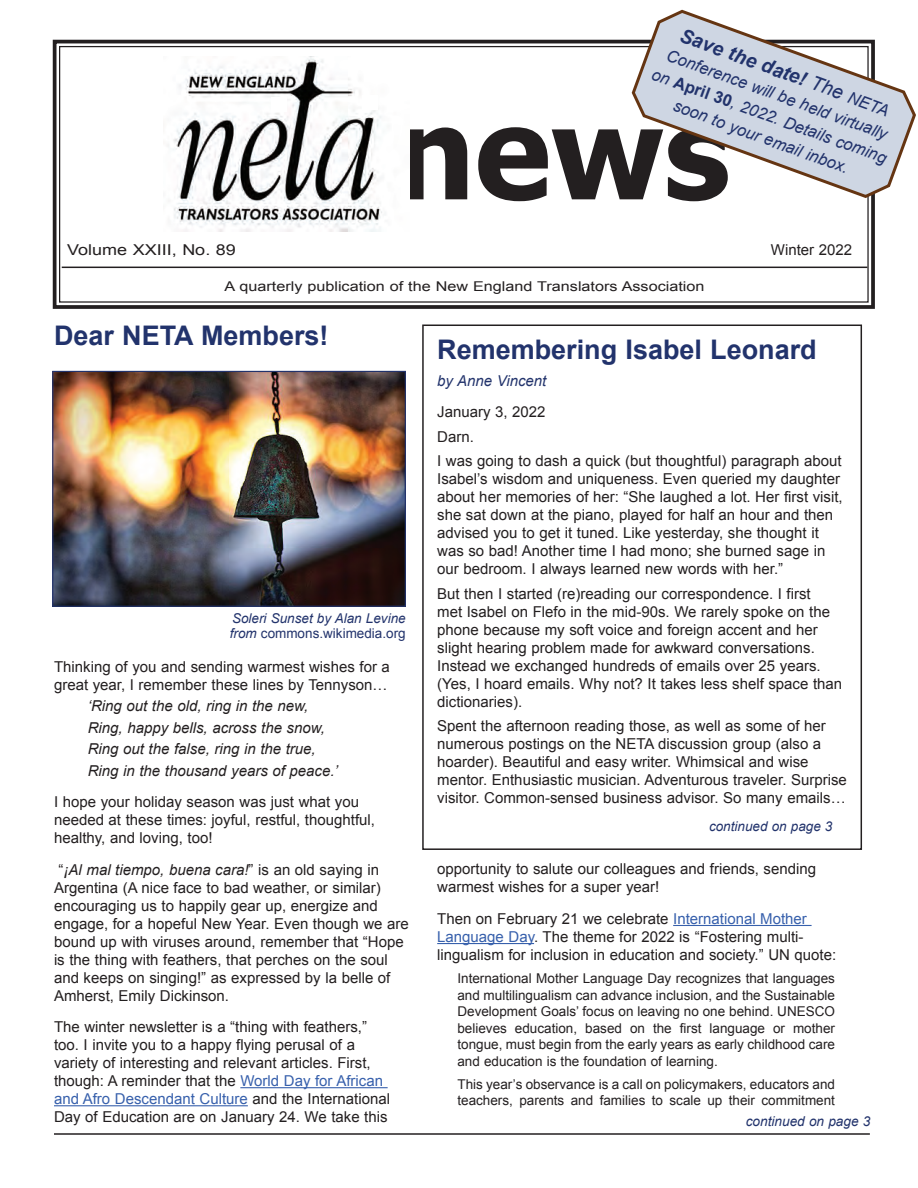
<style>
.page{position:relative;width:918px;height:1188px;background:#fff}
.page>*{position:absolute;margin:0;border:0;box-sizing:border-box;transform-origin:0 0}
.t1{font:700 127.5px "Tahoma";color:#231f20}
.t2{font:700 27px "Arial";color:#22336c}
.t3{font:italic 700 19.5px "Arial";color:#22336c}
.t4{font:italic 16.5px/22.5px "Arial";color:#22336c;text-align:center}
.t5{font:15px/18px "Arial";color:#231f20}
.t6{font:italic 15px/21.5px "Arial";color:#231f20}
.t7{font:15px "Arial";color:#231f20;scale:1.2 1}
.t8{font:italic 15px "Arial";color:#22336c}
.t9{font:italic 13.65px "Arial";color:#22336c}
.t10{font:13.5px/16.5px "Arial";color:#231f20;text-align:justify}
.t11{font:italic 13.5px/15px "Arial";color:#22336c}
.t12{font:13.5px "Arial";color:#231f20;scale:1.2 1}
.s1{font-weight:400}
.s2{font-weight:400;font-size:16.5px}
.s3{font-weight:700;font-style:normal}
.s4{font-style:normal}
.s5{font-style:italic}
.s6{color:#3760ac}
</style>
<div class="page">
<hr style="left:54px;top:1133px;width:816px;height:2px;background:#231f20">
<svg style="left:52px;top:39px;width:823px;height:270px"></svg>
<hr style="left:240px;top:1087px;width:148px;height:1px;background:#3760ac">
<hr style="left:54px;top:1105px;width:194px;height:1px;background:#3760ac">
<hr style="left:673px;top:925px;width:139px;height:1px;background:#3760ac">
<hr style="left:437px;top:943px;width:97px;height:1px;background:#3760ac">
<img style="left:54px;top:373px;width:350px;height:232px">
<div style="left:52px;top:371px;width:354px;height:236px;border:1px solid #22336c"></div>
<div style="left:422px;top:325px;width:440px;height:525px;border:2px solid #231f20"></div>
<svg style="left:630px;top:9px;width:286px;height:191px"></svg>
<h3 class="t3" style="left:685px;top:22px;width:223px;rotate:20deg">Save the date! <span class="s1">The</span> <span class="s2">NETA</span></h3>
<p class="t4" style="left:664px;top:42px;width:250px;rotate:20deg">Conference will be held virtually on <span class="s3">April 30</span>, 2022. Details coming soon to your email inbox.</p>
<h1 class="t1" style="left:393px;top:64px;width:338px">news</h1>
<p class="t7" style="left:67px;top:240px;width:142px">Volume XXIII, No. 89</p>
<p class="t5" style="left:771px;top:241px;width:83px">Winter 2022</p>
<p class="t12" style="left:225px;top:277px;width:401px">A quarterly publication of the New England Translators Association</p>
<h2 class="t2" style="left:54px;top:318px;width:276px">Dear NETA Members!</h2>
<p class="t11" style="left:230px;top:611px;width:177px">Soleri Sunset by Alan Levine from <span class="s4">commons.wikimedia.org</span></p>
<p class="t5" style="left:54px;top:657px;width:337px">Thinking of you and sending warmest wishes for a great year, I remember these lines by Tennyson…</p>
<p class="t6" style="left:88px;top:695px;width:252px">‘Ring out the old, ring in the new, Ring, happy bells, across the snow, Ring out the false, ring in the true, Ring in the thousand years of peace.’</p>
<p class="t5" style="left:54px;top:793px;width:323px">I hope your holiday season was just what you needed at these times: joyful, restful, thoughtful, healthy, and loving, too!</p>
<p class="t5" style="left:54px;top:860px;width:356px;text-indent:5px">“<span class="s5">¡Al mal tiempo, buena cara!</span>” is an old saying in Argentina (A nice face to bad weather, or similar) encouraging us to happily gear up, energize and engage, for a hopeful New Year. Even though we are bound up with viruses around, remember that “Hope is the thing with feathers, that perches on the soul and keeps on singing!” as expressed by la belle of Amherst, Emily Dickinson.</p>
<p class="t5" style="left:54px;top:1018px;width:338px">The winter newsletter is a “thing with feathers,” too. I invite you to a happy flying perusal of a variety of interesting and relevant articles. First, though: A reminder that the <span class="s6">World Day for African and Afro Descendant Culture</span> and the International Day of Education are on January 24. We take this</p>
<h2 class="t2" style="left:437px;top:332px;width:381px">Remembering Isabel Leonard</h2>
<p class="t8" style="left:437px;top:371px;width:111px">by Anne Vincent</p>
<p class="t5" style="left:437px;top:400px;width:406px;line-height:24.5px">January 3, 2022<br>Darn.<br>I was going to dash a quick (but thoughtful) paragraph about</p>
<p class="t5" style="left:437px;top:470px;width:407px">Isabel’s wisdom and uniqueness. Even queried my daughter about her memories of her: “She laughed a lot. Her first visit, she sat down at the piano, played for half an hour and then advised you to get it tuned. Like yesterday, she thought it was so bad! Another time I had mono; she burned sage in our bedroom. I always learned new words with her.”</p>
<p class="t5" style="left:437px;top:585px;width:407px">But then I started (re)reading our correspondence. I first<br>met Isabel on Flefo in the mid-90s. We rarely spoke on the phone because my soft voice and foreign accent and her slight hearing problem made for awkward conversations.<br>Instead we exchanged hundreds of emails over 25 years. (Yes, I hoard emails. Why not? It takes less shelf space than dictionaries).</p>
<p class="t5" style="left:437px;top:717px;width:411px">Spent the afternoon reading those, as well as some of her numerous postings on the NETA discussion group (also a hoarder). Beautiful and easy writer. Whimsical and wise mentor. Enthusiastic musician. Adventurous traveler. Surprise visitor. Common-sensed business advisor. So many emails…</p>
<p class="t11" style="left:709px;top:819px;width:125px">continued on page 3</p>
<p class="t5" style="left:437px;top:860px;width:380px">opportunity to salute our colleagues and friends, sending warmest wishes for a super year!</p>
<p class="t5" style="left:437px;top:910px;width:401px">Then on February 21 we celebrate <span class="s6">International Mother<br>Language Day</span>. The theme for 2022 is “Fostering multi&shy;lingualism for inclusion in education and society.” UN quote:</p>
<p class="t10" style="left:457px;top:970px;width:379px">International Mother Language Day recognizes that languages and multilingualism can advance inclusion, and the Sustainable Development Goals’ focus on leaving no one behind. UNESCO believes education, based on the first language or mother tongue, must begin from the early years as early childhood care and education is the foundation of learning.</p>
<p class="t10" style="left:457px;top:1076px;width:379px">This year’s observance is a call on policymakers, educators and teachers, parents and families to scale up their commitment</p>
<p class="t9" style="left:746px;top:1112px;width:126px">continued on page 3</p>
</div>
